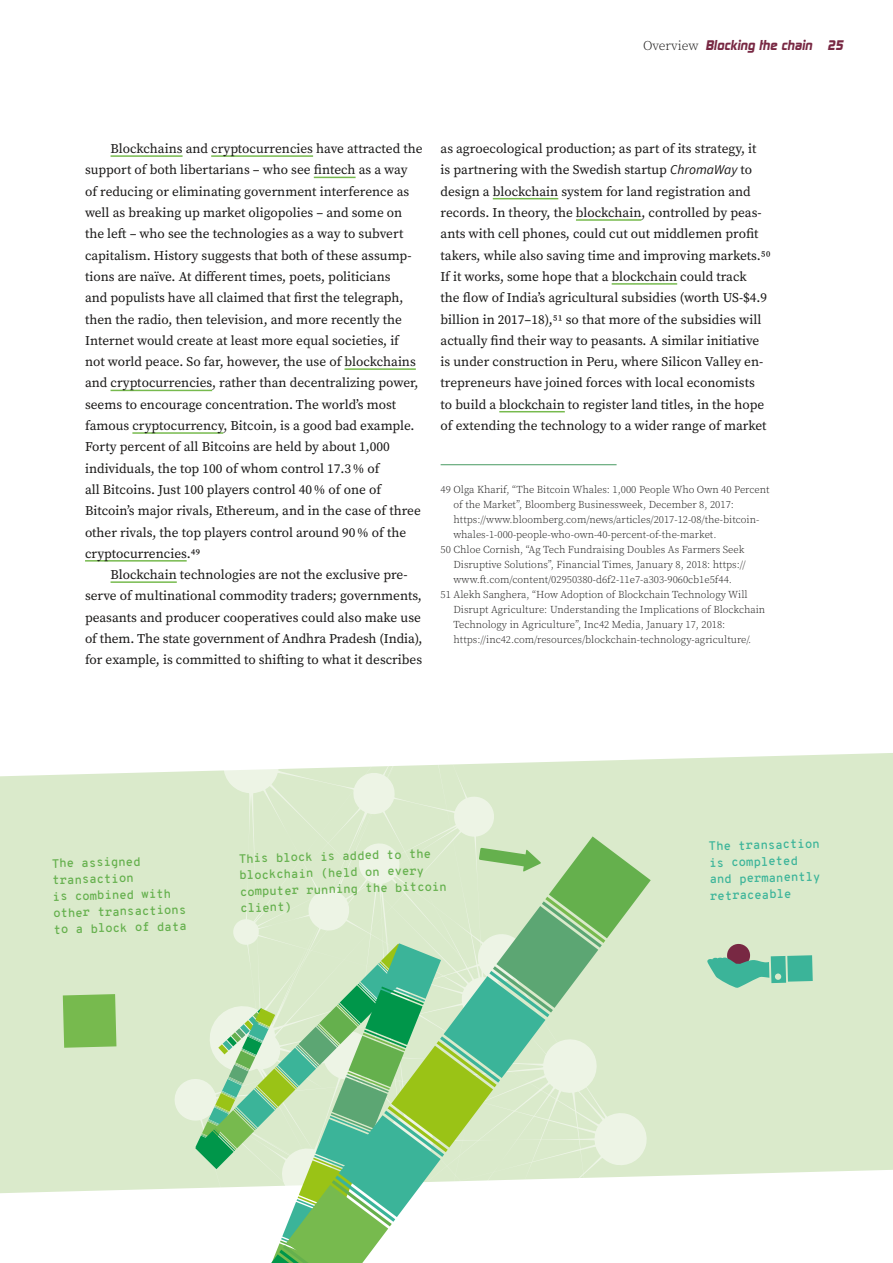
<style>
.page{position:relative;width:893px;height:1263px;background:#fff}
.page>*{position:absolute;margin:0;border:0;box-sizing:border-box;transform-origin:0 0}
.t1{font:italic 800 13.5px "Digital Serial";color:#782843}
.t2{font:13.35px/21.3px "Source Serif Pro";color:#181716}
.t3{font:600 12px/16.5px "Overpass Mono";color:#65b04d}
.t4{font:600 12px/16.5px "Overpass Mono";color:#3bb499}
.t5{font:300 10.5px "Source Serif Pro";color:#181716}
.s1{font-family:"Source Serif Pro";font-weight:300;font-style:normal;font-size:13.35px;color:#181716}
.s2{font-family:"Source Sans Pro";font-style:italic;font-size:13.5px}
</style>
<div class="page">
<div style="left:0;top:753px;width:893px;height:440px;background:#daeacb"></div>
<svg style="left:221px;top:753px;width:287px;height:83px;fill:#daeacb"></svg>
<svg style="left:172px;top:1028px;width:23px;height:165px;background:#deecd0"></svg>
<svg style="left:707px;top:943px;width:106px;height:45px;background:#88c2a9"></svg>
<svg style="left:63px;top:994px;width:53px;height:54px;background:#7bbc53"></svg>
<svg style="left:195px;top:836px;width:456px;height:427px;background:#bddeb7"></svg>
<hr style="left:111px;top:155px;width:72px;height:2px;background:#77ba4e">
<hr style="left:211px;top:155px;width:102px;height:2px;background:#77ba4e">
<hr style="left:314px;top:177px;width:42px;height:1px;background:#77ba4e">
<hr style="left:345px;top:368px;width:71px;height:2px;background:#77ba4e">
<hr style="left:111px;top:390px;width:101px;height:1px;background:#77ba4e">
<hr style="left:132px;top:432px;width:91px;height:2px;background:#77ba4e">
<hr style="left:85px;top:560px;width:102px;height:2px;background:#77ba4e">
<hr style="left:111px;top:581px;width:66px;height:2px;background:#77ba4e">
<hr style="left:493px;top:198px;width:65px;height:1px;background:#77ba4e">
<hr style="left:576px;top:219px;width:65px;height:2px;background:#77ba4e">
<hr style="left:612px;top:283px;width:65px;height:2px;background:#77ba4e">
<hr style="left:499px;top:411px;width:66px;height:1px;background:#77ba4e">
<hr style="left:441px;top:464px;width:176px;height:1px;background:#5ca673">
<p class="t1" style="left:643px;top:38px;width:202px"><span class="s1">Overview</span> Blocking the chain 25</p>
<p class="t2" style="left:85px;top:138px;width:339px;text-indent:26px">Blockchains and cryptocurrencies have attracted the support of both libertarians – who see fintech as a way of reducing or eliminating government interference as well as breaking up market oligopolies – and some on the left – who see the technologies as a way to subvert capitalism. History suggests that both of these assump&shy;tions are naïve. At different times, poets, politicians<br>and populists have all claimed that first the telegraph, then the radio, then television, and more recently the Internet would create at least more equal societies, if<br>not world peace. So far, however, the use of blockchains and cryptocurrencies, rather than decentralizing power, seems to encourage concentration. The world’s most famous cryptocurrency, Bitcoin, is a good bad example.<br>Forty percent of all Bitcoins are held by about 1,000 individuals, the top 100 of whom control 17. 3% of<br>all Bitcoins. Just 100 players control 40% of one of Bitcoin’s major rivals, Ethereum, and in the case of three other rivals, the top players control around 90% of the cryptocurrencies. 49</p>
<p class="t2" style="left:85px;top:564px;width:339px;text-indent:26px">Blockchain technologies are not the exclusive pre&shy;serve of multinational commodity traders; governments, peasants and producer cooperatives could also make use of them. The state government of Andhra Pradesh (India), for example, is committed to shifting to what it describes</p>
<p class="t2" style="left:441px;top:138px;width:332px">as agroecological production; as part of its strategy, it<br>is partnering with the Swedish startup <span class="s2">ChromaWay</span> to design a blockchain system for land registration and records. In theory, the blockchain, controlled by peas&shy;ants with cell phones, could cut out middlemen profit takers, while also saving time and improving markets. 50<br>If it works, some hope that a blockchain could track<br>the flow of India’s agricultural subsidies (worth US-$4. 9 billion in 2017–18),51 so that more of the subsidies will actually find their way to peasants. A similar initiative is under construction in Peru, where Silicon Valley en&shy;trepreneurs have joined forces with local economists<br>to build a blockchain to register land titles, in the hope of extending the technology to a wider range of market</p>
<p class="t5" style="left:441px;top:483px;width:330px">49 Olga Kharif, “The Bitcoin Whales: 1,000 People Who Own 40 Percent</p>
<p class="t5" style="left:453px;top:498px;width:282px">of the Market”, Bloomberg Businessweek, December 8, 2017:</p>
<p class="t5" style="left:453px;top:513px;width:307px">https://www.bloomberg.com/news/articles/2017-12-08/the-bitcoin-</p>
<p class="t5" style="left:453px;top:528px;width:264px">whales-1-000-people-who-own-40-percent-of-the-market.</p>
<p class="t5" style="left:441px;top:543px;width:305px">50 Chloe Cornish, “Ag Tech Fundraising Doubles As Farmers Seek</p>
<p class="t5" style="left:453px;top:558px;width:294px">Disruptive Solutions”, Financial Times, January 8, 2018: https://</p>
<p class="t5" style="left:453px;top:573px;width:280px">www.ft.com/content/02950380-d6f2-11e7-a303-9060cb1e5f44.</p>
<p class="t5" style="left:441px;top:588px;width:308px">51 Alekh Sanghera, “How Adoption of Blockchain Technology Will</p>
<p class="t5" style="left:453px;top:603px;width:313px">Disrupt Agriculture: Understanding the Implications of Blockchain</p>
<p class="t5" style="left:453px;top:618px;width:273px">Technology in Agriculture”, Inc42 Media, January 17, 2018:</p>
<p class="t5" style="left:453px;top:633px;width:299px">https://inc42.com/resources/blockchain-technology-agriculture/.</p>
<p class="t3" style="left:52px;top:855px;width:135px;rotate:-1deg">The assigned transaction<br>is combined with other transactions to a block of data</p>
<p class="t3" style="left:239px;top:849px;width:209px;rotate:-1deg">This block is added to the blockchain (held on every computer running the bitcoin client)</p>
<p class="t4" style="left:709px;top:837px;width:113px;rotate:-1deg">The transaction is completed and permanently retraceable</p>
</div>
